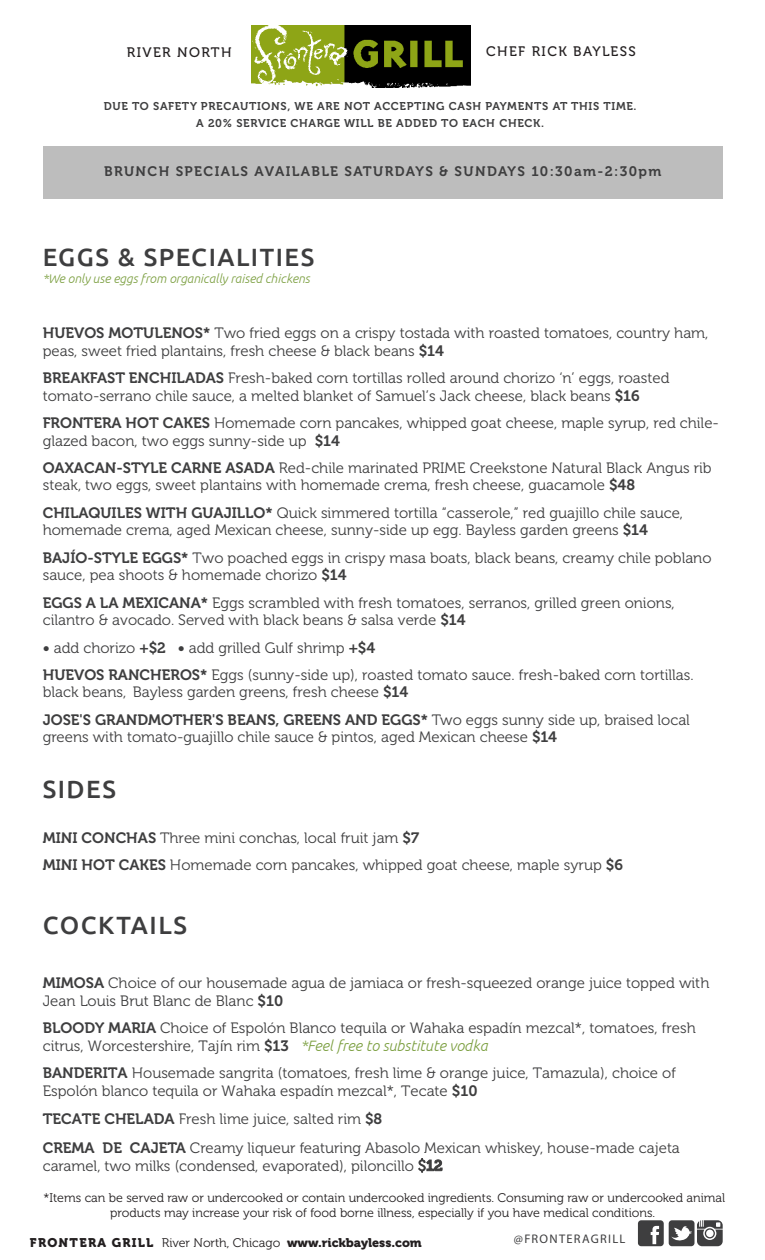
<style>
.page{position:relative;width:765px;height:1260px;background:#fff}
.page>*{position:absolute;margin:0;border:0;box-sizing:border-box;transform-origin:0 0}
.t1{font:500 25px "Ubuntu";letter-spacing:.06em;color:#3e3e3f}
.t2{font:15px/17.5px "Museo 300";color:#3e3e3f}
.t3{font:13.75px "Museo 700";letter-spacing:.1em;color:#3e3e3f}
.t4{font:13.75px "Museo 500";letter-spacing:.1em;color:#231f20}
.t5{font:12.5px/15px "Museo 300";color:#231f20;text-align:center}
.t6{font:12.5px "Museo 900";color:#231f20}
.t7{font:italic 300 12.5px "Ubuntu";color:#7a9e3e}
.t8{font:12.5px "Myriad Pro";letter-spacing:.105em;color:#3e3e3f}
.t9{font:11.25px "Museo 700";letter-spacing:.06em;color:#3e3e3f}
.s1{font-family:"Museo 700"}
.s2{font-family:"Gotham"}
.s3{font-family:"Ubuntu";font-weight:300;font-style:italic;color:#7a9e3e}
.s4{font-family:"Museo 300"}
</style>
<div class="page">
<div style="left:43px;top:146px;width:680px;height:53px;background:#bdbdbd"></div>
<svg style="left:638px;top:1220px;width:85px;height:26px"></svg>
<img style="left:252px;top:25px;width:219px;height:62px">
<p class="t4" style="left:127px;top:44px;width:106px">RIVER NORTH</p>
<p class="t4" style="left:486px;top:43px;width:151px">CHEF RICK BAYLESS</p>
<p class="t9" style="left:104px;top:100px;width:534px">DUE TO SAFETY PRECAUTIONS, WE ARE NOT ACCEPTING CASH PAYMENTS AT THIS TIME.</p>
<p class="t9" style="left:196px;top:117px;width:350px">A 20% SERVICE CHARGE WILL BE ADDED TO EACH CHECK.</p>
<p class="t3" style="left:104px;top:164px;width:559px">BRUNCH SPECIALS AVAILABLE SATURDAYS &amp; SUNDAYS 10:30am-2:30pm</p>
<p class="t1" style="left:43px;top:241px;width:273px">EGGS &amp; SPECIALITIES</p>
<p class="t7" style="left:43px;top:271px;width:269px">*We only use eggs from organically raised chickens</p>
<p class="t2" style="left:43px;top:325px;width:667px"><span class="s1">HUEVOS MOTULENOS*</span> Two fried eggs on a crispy tostada with roasted tomatoes, country ham, peas, sweet fried plantains, fresh cheese &amp; black beans <span class="s1">$14</span></p>
<p class="t2" style="left:43px;top:370px;width:628px"><span class="s1">BREAKFAST ENCHILADAS</span> Fresh-baked corn tortillas rolled around chorizo ‘n’ eggs, roasted tomato-serrano chile sauce, a melted blanket of Samuel’s Jack cheese, black beans <span class="s1">$16</span></p>
<p class="t2" style="left:43px;top:414px;width:678px"><span class="s1">FRONTERA HOT CAKES</span> Homemade corn pancakes, whipped goat cheese, maple syrup, red chile&shy;glazed bacon, two eggs sunny-side up <span class="s1">$14</span></p>
<p class="t2" style="left:43px;top:459px;width:670px"><span class="s1">OAXACAN-STYLE CARNE ASADA</span> Red-chile marinated PRIME Creekstone Natural Black Angus rib steak, two eggs, sweet plantains with homemade crema, fresh cheese, guacamole <span class="s1">$48</span></p>
<p class="t2" style="left:43px;top:504px;width:642px"><span class="s1">CHILAQUILES WITH GUAJILLO*</span> Quick simmered tortilla “casserole,” red guajillo chile sauce, homemade crema, aged Mexican cheese, sunny-side up egg. Bayless garden greens <span class="s1">$14</span></p>
<p class="t2" style="left:43px;top:549px;width:670px"><span class="s1">BAJÍO-STYLE EGGS*</span> Two poached eggs in crispy masa boats, black beans, creamy chile poblano sauce, pea shoots &amp; homemade chorizo <span class="s1">$14</span></p>
<p class="t2" style="left:43px;top:594px;width:634px"><span class="s1">EGGS A LA MEXICANA*</span> Eggs scrambled with fresh tomatoes, serranos, grilled green onions, cilantro &amp; avocado. Served with black beans &amp; salsa verde <span class="s1">$14</span></p>
<p class="t2" style="left:43px;top:639px;width:334px"><span class="s1">•</span> add chorizo <span class="s1">+$2 •</span> add grilled Gulf shrimp <span class="s1">+$4</span></p>
<p class="t2" style="left:43px;top:666px;width:652px"><span class="s1">HUEVOS RANCHEROS*</span> Eggs (sunny-side up), roasted tomato sauce. fresh-baked corn tortillas. black beans, Bayless garden greens, fresh cheese <span class="s1">$14</span></p>
<p class="t2" style="left:43px;top:711px;width:649px"><span class="s1">JOSE'S GRANDMOTHER'S BEANS, GREENS AND EGGS*</span> Two eggs sunny side up, braised local greens with tomato-guajillo chile sauce &amp; pintos, aged Mexican cheese <span class="s1">$14</span></p>
<p class="t1" style="left:43px;top:773px;width:75px">SIDES</p>
<p class="t2" style="left:43px;top:829px;width:378px"><span class="s1">MINI CONCHAS</span> Three mini conchas, local fruit jam <span class="s1">$7</span></p>
<p class="t2" style="left:43px;top:857px;width:582px"><span class="s1">MINI HOT CAKES</span> Homemade corn pancakes, whipped goat cheese, maple syrup <span class="s1">$6</span></p>
<p class="t1" style="left:43px;top:909px;width:146px">COCKTAILS</p>
<p class="t2" style="left:43px;top:975px;width:668px"><span class="s1">MIMOSA</span> Choice of our housemade agua de jamiaca or fresh-squeezed orange juice topped with<br>Jean Louis Brut Blanc de Blanc <span class="s1">$10</span></p>
<p class="t2" style="left:43px;top:1020px;width:654px"><span class="s1">BLOODY MARIA</span> Choice of Espolón Blanco tequila or Wahaka espadín mezcal*, tomatoes, fresh citrus, Worcestershire, Taj<span class="s2">í</span>n rim <span class="s1">$13</span> <span class="s3">*Feel free to substitute vodka</span></p>
<p class="t2" style="left:43px;top:1065px;width:635px"><span class="s1">BANDERITA</span> Housemade sangrita (tomatoes, fresh lime &amp; orange juice, Tamazula), choice of<br>Espolón blanco tequila or Wahaka espadín mezcal*, Tecate <span class="s1">$10</span></p>
<p class="t2" style="left:43px;top:1111px;width:341px"><span class="s1">TECATE CHELADA</span> Fresh lime juice, salted rim <span class="s1">$8</span></p>
<p class="t2" style="left:43px;top:1140px;width:639px"><span class="s1">CREMA DE CAJETA</span> Creamy liqueur featuring Abasolo Mexican whiskey, house-made cajeta caramel, two milks (condensed, evaporated), piloncillo $<span class="s1">12</span></p>
<p class="t5" style="left:44px;top:1190px;width:683px">*Items can be served raw or undercooked or contain undercooked ingredients. Consuming raw or undercooked animal products may increase your risk of food borne illness, especially if you have medical conditions.</p>
<p class="t6" style="left:30px;top:1235px;width:393px">FRONTERA GRILL <span class="s4">River North, Chicago</span> www.rickbayless.com</p>
<p class="t8" style="left:514px;top:1231px;width:113px">@FRONTERAGRILL</p>
</div>
